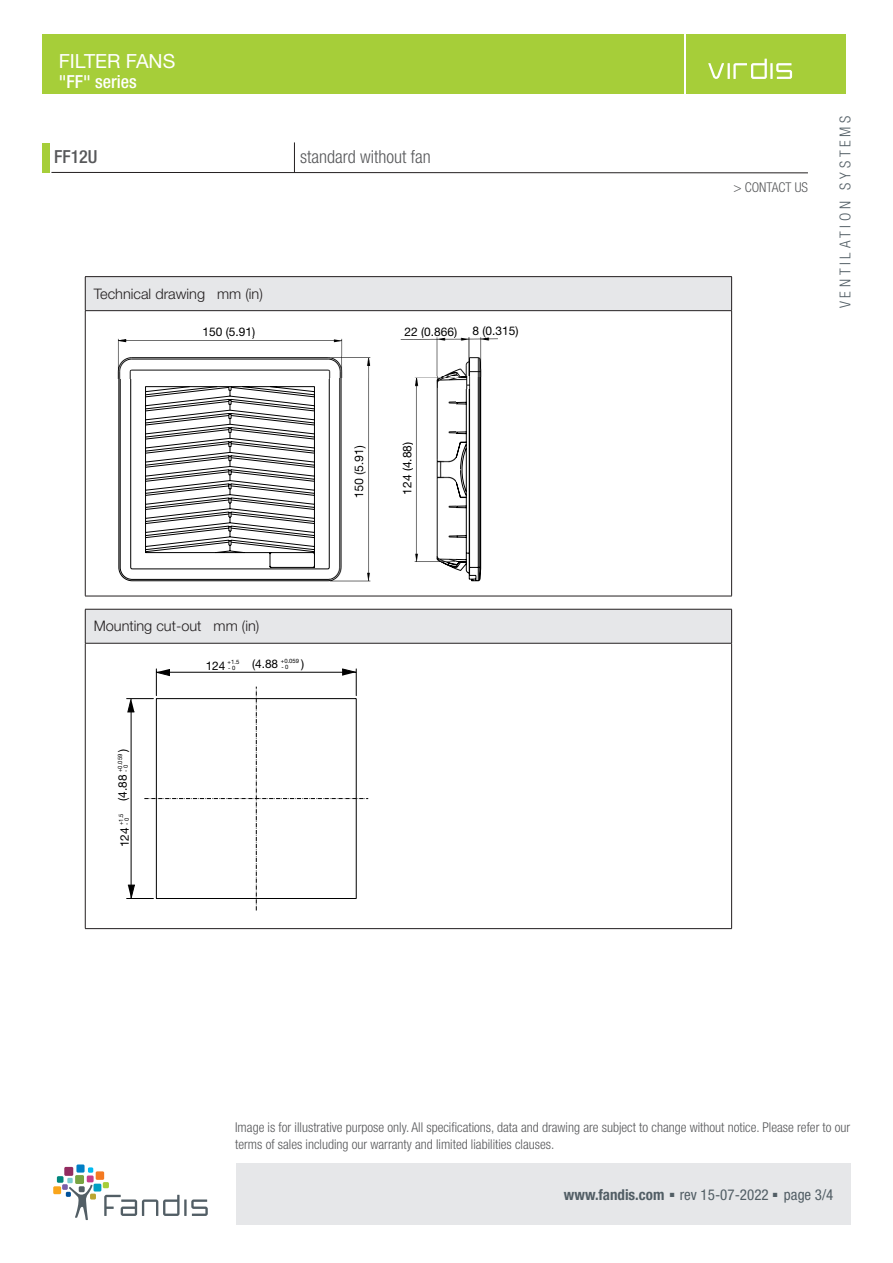
<style>
.page{position:relative;width:893px;height:1263px;background:#fff}
.page>*{position:absolute;margin:0;border:0;box-sizing:border-box;transform-origin:0 0}
.t1{font:19.5px "Helvetica Neue LT Std";color:#fff}
.t2{font:300 condensed 18px "Helvetica Neue LT Std";color:#57585a}
.t3{font:500 condensed 18px "Helvetica Neue LT Std";color:#fff}
.t4{font:500 condensed 18px "Helvetica Neue LT Std";color:#57585a}
.t5{font:condensed 15px "Helvetica Neue LT Std";color:#525e65}
.t6{font:300 condensed 15px "Helvetica Neue LT Std";letter-spacing:.25em;color:#525e65}
.T3Titolo{font:300 14.55px "Helvetica Neue LT Std";color:#231f20}
.t7{font:300 condensed 13.5px/16.5px "Helvetica Neue LT Std";color:#57585a}
.t8{font:12px "f 0 0";color:#000}
.t9{font:11.85px "f 0 0";color:#000}
.t10{font:5.85px "f 0 0";color:#000}
.s1{font-weight:700}
.s2{font-family:"Arial";font-stretch:normal;font-size:9px}
</style>
<div class="page">
<div style="left:43px;top:35px;width:641px;height:59px;background:#a6ce39"></div>
<div style="left:236px;top:1163px;width:614px;height:62px;background:#e6e7e9"></div>
<div style="left:43px;top:143px;width:7px;height:30px;background:#a6ce39"></div>
<hr style="left:51px;top:172px;width:757px;height:1px;background:#231f20">
<div style="left:687px;top:35px;width:159px;height:59px;background:#a6ce39"></div>
<svg style="left:708px;top:59px;width:59px;height:20px"></svg>
<hr style="left:770px;top:63px;width:3px;height:16px;background:#fff">
<svg style="left:776px;top:63px;width:16px;height:16px"></svg>
<hr style="left:294px;top:142px;width:1px;height:31px;background:#231f20">
<svg style="left:104px;top:1195px;width:104px;height:21px"></svg>
<div style="left:94px;top:1184px;width:7px;height:7px;background:#009fc3"></div>
<div style="left:57px;top:1176px;width:7px;height:7px;background:#00867d"></div>
<div style="left:76px;top:1164px;width:9px;height:8px;background:#007ec5"></div>
<div style="left:96px;top:1171px;width:8px;height:9px;background:#f47921"></div>
<svg style="left:103px;top:1182px;width:6px;height:6px"></svg>
<svg style="left:62px;top:1167px;width:34px;height:53px"></svg>
<div style="left:53px;top:1186px;width:8px;height:8px;background:#f9a51b"></div>
<div style="left:85px;top:277px;width:647px;height:34px;background:#e6e7e9"></div>
<hr style="left:85px;top:276px;width:647px;height:1px;background:#231f20">
<hr style="left:85px;top:277px;width:1px;height:33px;background:#231f20">
<hr style="left:731px;top:277px;width:1px;height:33px;background:#231f20">
<hr style="left:85px;top:310px;width:647px;height:1px;background:#231f20">
<hr style="left:85px;top:311px;width:1px;height:285px;background:#231f20">
<hr style="left:731px;top:311px;width:1px;height:285px;background:#231f20">
<hr style="left:85px;top:596px;width:647px;height:1px;background:#231f20">
<svg style="left:118px;top:379px;width:27px;height:203px"></svg>
<svg style="left:145px;top:377px;width:337px;height:205px"></svg>
<img style="left:118px;top:337px;width:224px;height:20px">
<img style="left:400px;top:337px;width:97px;height:40px">
<img style="left:118px;top:357px;width:252px;height:22px">
<img style="left:400px;top:377px;width:70px;height:12px">
<img style="left:330px;top:379px;width:40px;height:203px">
<img style="left:414px;top:389px;width:42px;height:173px">
<div style="left:85px;top:609px;width:647px;height:34px;background:#e6e7e9"></div>
<hr style="left:85px;top:609px;width:647px;height:1px;background:#231f20">
<hr style="left:85px;top:609px;width:1px;height:34px;background:#231f20">
<hr style="left:731px;top:609px;width:1px;height:34px;background:#231f20">
<hr style="left:85px;top:643px;width:647px;height:1px;background:#231f20">
<hr style="left:85px;top:643px;width:1px;height:285px;background:#231f20">
<hr style="left:731px;top:643px;width:1px;height:285px;background:#231f20">
<hr style="left:85px;top:928px;width:647px;height:1px;background:#231f20">
<svg style="left:127px;top:668px;width:241px;height:242px"></svg>
<h1 class="t1" style="left:59px;top:49px;width:118px">FILTER FANS</h1>
<h2 class="t3" style="left:59px;top:71px;width:79px">"FF" series</h2>
<h2 class="t4" style="left:54px;top:146px;width:45px">FF12U</h2>
<h2 class="t2" style="left:300px;top:147px;width:132px">standard without fan</h2>
<p class="T3Titolo" style="left:94px;top:285px;width:171px">Technical drawing mm (in)</p>
<p class="t8" style="left:202px;top:328px;width:54px">150 (5.91)</p>
<p class="T3Titolo" style="left:94px;top:617px;width:167px">Mounting cut-out mm (in)</p>
<p class="t9" style="left:118px;top:752px;width:5px;rotate:-90deg">)</p>
<p class="t10" style="left:118px;top:772px;width:20px;rotate:-90deg">+0.059</p>
<p class="t10" style="left:124px;top:771px;width:9px;rotate:-90deg">- 0</p>
<p class="t9" style="left:118px;top:801px;width:28px;rotate:-90deg">(4.88</p>
<p class="t10" style="left:119px;top:825px;width:13px;rotate:-90deg">+1.5</p>
<p class="t10" style="left:125px;top:825px;width:9px;rotate:-90deg">- 0</p>
<p class="t9" style="left:120px;top:847px;width:21px;rotate:-90deg">124</p>
<p class="t10" style="left:281px;top:659px;width:20px">+0.059</p>
<p class="t10" style="left:281px;top:665px;width:9px">- 0</p>
<p class="t9" style="left:206px;top:661px;width:21px">124</p>
<p class="t9" style="left:252px;top:659px;width:28px">(4.88</p>
<p class="t9" style="left:301px;top:659px;width:5px">)</p>
<p class="t10" style="left:228px;top:660px;width:13px">+1.5</p>
<p class="t10" style="left:228px;top:666px;width:9px">- 0</p>
<p class="t8" style="left:405px;top:327px;width:54px">22 (0.866)</p>
<p class="t8" style="left:472px;top:326px;width:48px">8 (0.315)</p>
<p class="t8" style="left:403px;top:494px;width:54px;rotate:-90deg">124 (4.88)</p>
<p class="t7" style="left:733px;top:179px;width:76px">&gt; CONTACT US</p>
<p class="t6" style="left:836px;top:308px;width:194px;rotate:-90deg">VENTILATION SYSTEMS</p>
<p class="t7" style="left:235px;top:1119px;width:617px">Image is for illustrative purpose only. All specifications, data and drawing are subject to change without notice. Please refer to our terms of sales including our warranty and limited liabilities clauses.</p>
<p class="t5" style="left:564px;top:1186px;width:271px"><span class="s1">www.fandis.com</span> <span class="s2">■</span> rev 15-07-2022 <span class="s2">■</span> page 3/4</p>
</div>
